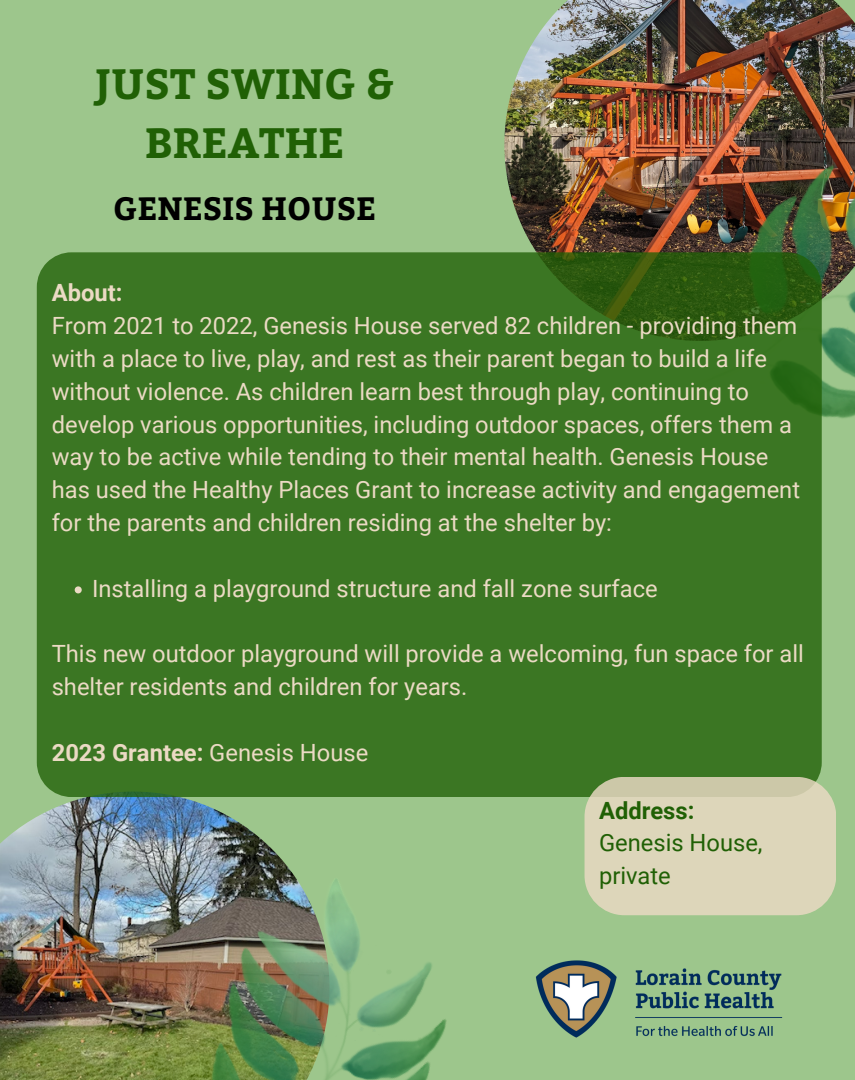
<style>
.page{position:relative;width:855px;height:1080px;background:#9dc68c}
.page>*{position:absolute;margin:0;border:0;box-sizing:border-box;transform-origin:0 0}
.t1{font:700 42.25px/59.1px "Bitter";color:#206005;text-align:center}
.t2{font:700 32.19px "Bitter";color:#000}
.t3{font:23.75px/32.8px "Roboto";color:#ebdac4}
.t4{font:700 23.75px "Roboto";color:#ebdac4}
.t5{font:23.75px "Roboto";color:#206005}
.t6{font:700 23.75px "Roboto";color:#206005}
.s1{font-weight:400}
</style>
<div class="page">
<img style="left:0;top:797px;width:278px;height:283px">
<img style="left:504px;top:0;width:351px;height:252px">
<img style="left:688px;top:125px;width:167px;height:294px">
<div style="left:37px;top:252px;width:785px;height:545px;background:#3b7623"></div>
<img style="left:536px;top:960px;width:247px;height:78px">
<svg style="left:75px;top:586px;width:7px;height:7px"></svg>
<div style="left:585px;top:777px;width:251px;height:138px;background:linear-gradient(to bottom,#d5d0b2,#e0d9be);border-radius:40px"></div>
<img style="left:133px;top:855px;width:314px;height:225px">
<p class="t1" style="left:95px;top:54px;width:301px">JUST SWING &amp;<br>BREATHE</p>
<p class="t2" style="left:113px;top:189px;width:265px">GENESIS HOUSE</p>
<p class="t4" style="left:52px;top:279px;width:72px">About:</p>
<p class="t3" style="left:52px;top:310px;width:750px">From 2021 to 2022, Genesis House served 82 children - providing them with a place to live, play, and rest as their parent began to build a life without violence. As children learn best through play, continuing to develop various opportunities, including outdoor spaces, offers them a way to be active while tending to their mental health. Genesis House has used the Healthy Places Grant to increase activity and engagement for the parents and children residing at the shelter by:</p>
<p class="t3" style="left:92px;top:572px;width:567px">Installing a playground structure and fall zone surface</p>
<p class="t3" style="left:52px;top:638px;width:754px">This new outdoor playground will provide a welcoming, fun space for all shelter residents and children for years.</p>
<p class="t4" style="left:52px;top:739px;width:318px">2023 Grantee: <span class="s1">Genesis House</span></p>
<p class="t6" style="left:599px;top:797px;width:97px">Address:</p>
<p class="t5" style="left:599px;top:829px;width:165px">Genesis House,</p>
<p class="t5" style="left:599px;top:862px;width:73px">private</p>
</div>
